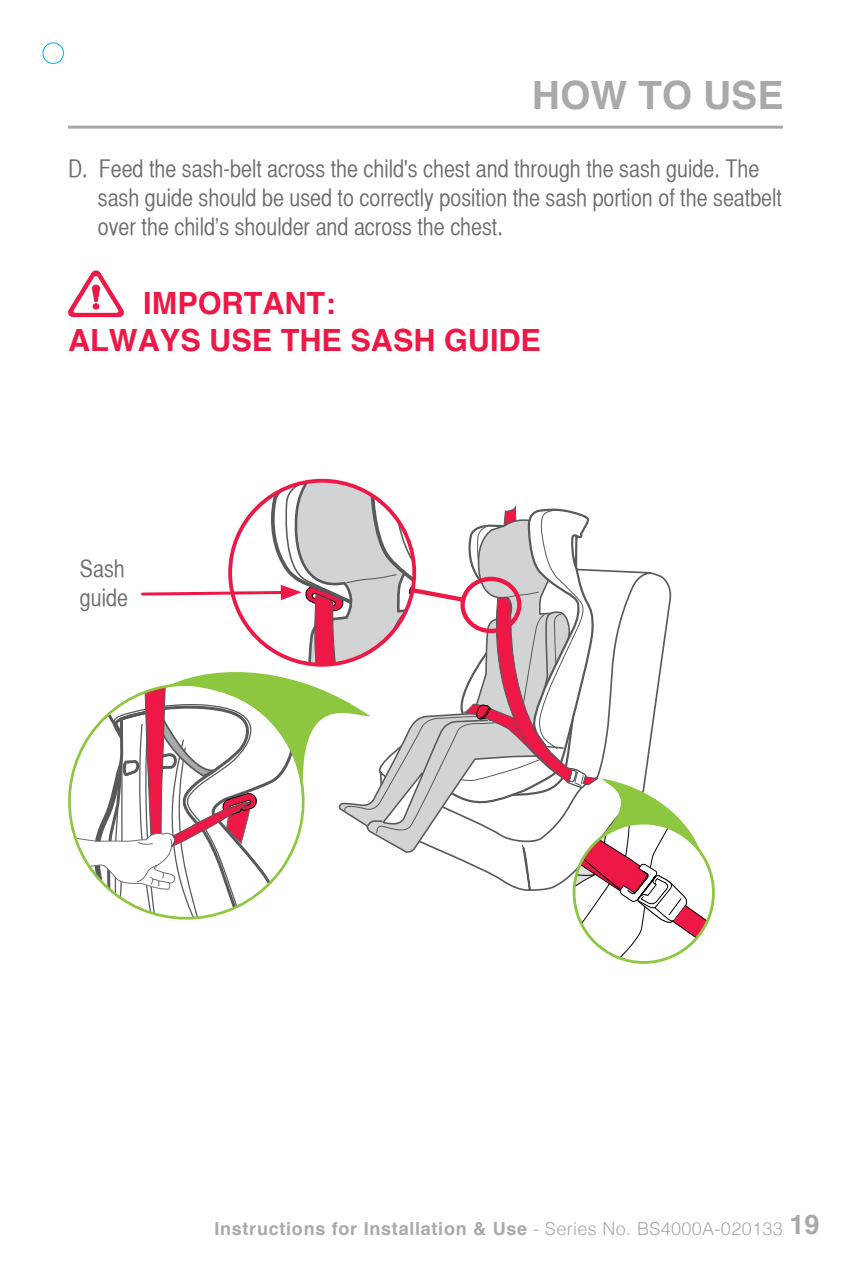
<style>
.page{position:relative;width:851px;height:1276px;background:#fff}
.page>*{position:absolute;margin:0;border:0;box-sizing:border-box;transform-origin:0 0}
.t1{font:700 39px "Helvetica";color:#a7a9ac}
.t2{font:700 30.6px/36.6px "Helvetica";color:#ed1846}
.t3{font:24px/28.8px "Helvetica CY Plain";color:#6d6e71}
.t4{font:700 18px "Helvetica";letter-spacing:.04em;color:#a7a9ac}
.s1{font-weight:300}
.s2{font-size:27px}
</style>
<div class="page">
<hr style="left:68px;top:126px;width:714px;height:3px;background:#a7a9ac">
<div style="left:43px;top:43px;width:21px;height:21px;border:1px solid #00aeef;border-radius:50%"></div>
<svg style="left:68px;top:270px;width:56px;height:48px"></svg>
<svg style="left:141px;top:478px;width:572px;height:483px"></svg>
<svg style="left:68px;top:668px;width:251px;height:266px"></svg>
<h1 class="t1" style="left:531px;top:60px;width:253px">HOW TO USE</h1>
<p class="t3" style="left:98px;top:155px;width:685px;text-indent:-30px">D. Feed the sash-belt across the child's chest and through the sash guide. The sash guide should be used to correctly position the sash portion of the seatbelt over the child’s shoulder and across the chest.</p>
<p class="t2" style="left:68px;top:284px;width:474px;text-indent:75px">IMPORTANT:<br>ALWAYS USE THE SASH GUIDE</p>
<p class="t3" style="left:80px;top:554px;width:50px">Sash guide</p>
<p class="t4" style="left:214px;top:1212px;width:606px">Instructions for Installation &amp; Use <span class="s1">- Series No. BS4000A-020133</span> <span class="s2">19</span></p>
</div>
